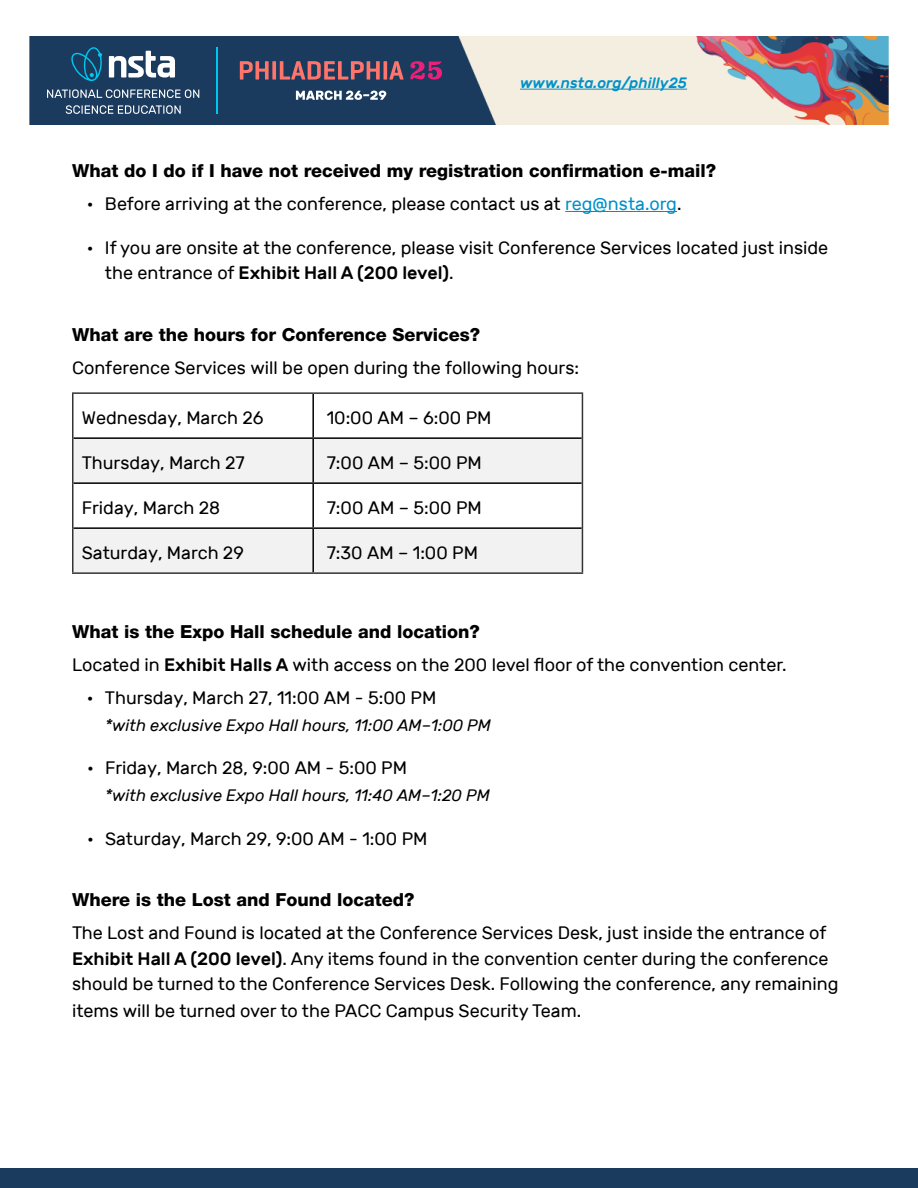
<style>
.page{position:relative;width:918px;height:1188px;background:#fff}
.page>*{position:absolute;margin:0;border:0;box-sizing:border-box;transform-origin:0 0}
.t1{font:18px/26px "Rubik";color:#000}
.t2{font:18px "Helvetica Neue LT 85 Hv";color:#000}
.t3{font:italic 16.5px "Rubik";color:#000}
.t4{font:italic 500 15px "Rubik";color:#0091ca}
.s1{color:#0091ca}
.s2{font-weight:500}
</style>
<div class="page">
<hr style="left:565px;top:211px;width:112px;height:1px;background:#0091ca">
<div style="left:74px;top:439px;width:508px;height:43px;background:#f2f2f2"></div>
<div style="left:74px;top:529px;width:508px;height:43px;background:#f2f2f2"></div>
<hr style="left:312px;top:394px;width:2px;height:43px;background:#000">
<hr style="left:74px;top:437px;width:239px;height:2px;background:#000">
<hr style="left:313px;top:437px;width:269px;height:2px;background:#000">
<hr style="left:312px;top:439px;width:2px;height:43px;background:#000">
<hr style="left:74px;top:482px;width:239px;height:2px;background:#000">
<hr style="left:313px;top:482px;width:269px;height:2px;background:#000">
<hr style="left:312px;top:484px;width:2px;height:43px;background:#000">
<hr style="left:74px;top:527px;width:239px;height:2px;background:#000">
<hr style="left:313px;top:527px;width:269px;height:2px;background:#000">
<hr style="left:312px;top:529px;width:2px;height:43px;background:#000">
<hr style="left:72px;top:392px;width:241px;height:2px;background:#333">
<hr style="left:72px;top:394px;width:2px;height:44px;background:#333">
<hr style="left:313px;top:392px;width:270px;height:2px;background:#333">
<hr style="left:582px;top:394px;width:1px;height:44px;background:#333">
<hr style="left:72px;top:438px;width:2px;height:45px;background:#333">
<hr style="left:582px;top:438px;width:1px;height:45px;background:#333">
<hr style="left:72px;top:483px;width:2px;height:45px;background:#333">
<hr style="left:582px;top:483px;width:1px;height:45px;background:#333">
<hr style="left:72px;top:528px;width:2px;height:44px;background:#333">
<hr style="left:582px;top:528px;width:1px;height:44px;background:#333">
<hr style="left:72px;top:572px;width:241px;height:2px;background:#333">
<hr style="left:313px;top:572px;width:270px;height:2px;background:#333">
<div style="left:0;top:1168px;width:918px;height:20px;background:#1a3b5e"></div>
<img style="left:29px;top:36px;width:860px;height:88px">
<hr style="left:216px;top:47px;width:1px;height:67px;background:#00c7ed">
<svg style="left:71px;top:47px;width:31px;height:34px"></svg>
<svg style="left:109px;top:51px;width:66px;height:26px"></svg>
<svg style="left:47px;top:89px;width:152px;height:9px"></svg>
<svg style="left:66px;top:105px;width:115px;height:9px"></svg>
<svg style="left:240px;top:61px;width:29px;height:19px"></svg>
<svg style="left:272px;top:61px;width:4px;height:19px"></svg>
<svg style="left:280px;top:61px;width:100px;height:19px;background:#835563"></svg>
<svg style="left:383px;top:61px;width:4px;height:19px"></svg>
<svg style="left:389px;top:61px;width:15px;height:19px"></svg>
<svg style="left:410px;top:61px;width:32px;height:19px"></svg>
<svg style="left:296px;top:91px;width:90px;height:9px"></svg>
<hr style="left:520px;top:89px;width:167px;height:1px;background:#0091ca">
<p class="t4" style="left:520px;top:74px;width:169px">www.nsta.org/philly25</p>
<p class="t2" style="left:72px;top:160px;width:646px">What do I do if I have not received my registration confirmation e-mail?</p>
<p class="t1" style="left:87px;top:191px;width:596px">• Before arriving at the conference, please contact us at <span class="s1">reg@nsta.org</span>.</p>
<p class="t1" style="left:105px;top:235px;width:725px;line-height:25.5px;text-indent:-18px">• If you are onsite at the conference, please visit Conference Services located just inside the entrance of <span class="s2">Exhibit Hall A (200 level)</span>.</p>
<p class="t2" style="left:72px;top:324px;width:410px">What are the hours for Conference Services?</p>
<p class="t1" style="left:72px;top:355px;width:509px">Conference Services will be open during the following hours:</p>
<p class="t1" style="left:82px;top:405px;width:183px">Wednesday, March 26</p>
<p class="t1" style="left:327px;top:405px;width:166px">10:00 AM – 6:00 PM</p>
<p class="t1" style="left:82px;top:450px;width:165px">Thursday, March 27</p>
<p class="t1" style="left:327px;top:450px;width:157px">7:00 AM – 5:00 PM</p>
<p class="t1" style="left:82px;top:495px;width:140px">Friday, March 28</p>
<p class="t1" style="left:327px;top:495px;width:157px">7:00 AM – 5:00 PM</p>
<p class="t1" style="left:82px;top:540px;width:164px">Saturday, March 29</p>
<p class="t1" style="left:327px;top:540px;width:153px">7:30 AM – 1:00 PM</p>
<p class="t2" style="left:72px;top:621px;width:409px">What is the Expo Hall schedule and location?</p>
<p class="t1" style="left:72px;top:652px;width:716px">Located in <span class="s2">Exhibit Halls A</span> with access on the 200 level floor of the convention center.</p>
<p class="t1" style="left:87px;top:685px;width:351px">• Thursday, March 27, 11:00 AM - 5:00 PM</p>
<p class="t3" style="left:105px;top:716px;width:388px">*with exclusive Expo Hall hours, 11:00 AM–1:00 PM</p>
<p class="t1" style="left:87px;top:755px;width:322px">• Friday, March 28, 9:00 AM - 5:00 PM</p>
<p class="t3" style="left:105px;top:786px;width:386px">*with exclusive Expo Hall hours, 11:40 AM–1:20 PM</p>
<p class="t1" style="left:87px;top:826px;width:342px">• Saturday, March 29, 9:00 AM - 1:00 PM</p>
<p class="t2" style="left:72px;top:889px;width:344px">Where is the Lost and Found located?</p>
<p class="t1" style="left:72px;top:920px;width:768px">The Lost and Found is located at the Conference Services Desk, just inside the entrance of <span class="s2">Exhibit Hall A (200 level)</span>. Any items found in the convention center during the conference should be turned to the Conference Services Desk. Following the conference, any remaining items will be turned over to the PACC Campus Security Team.</p>
</div>
